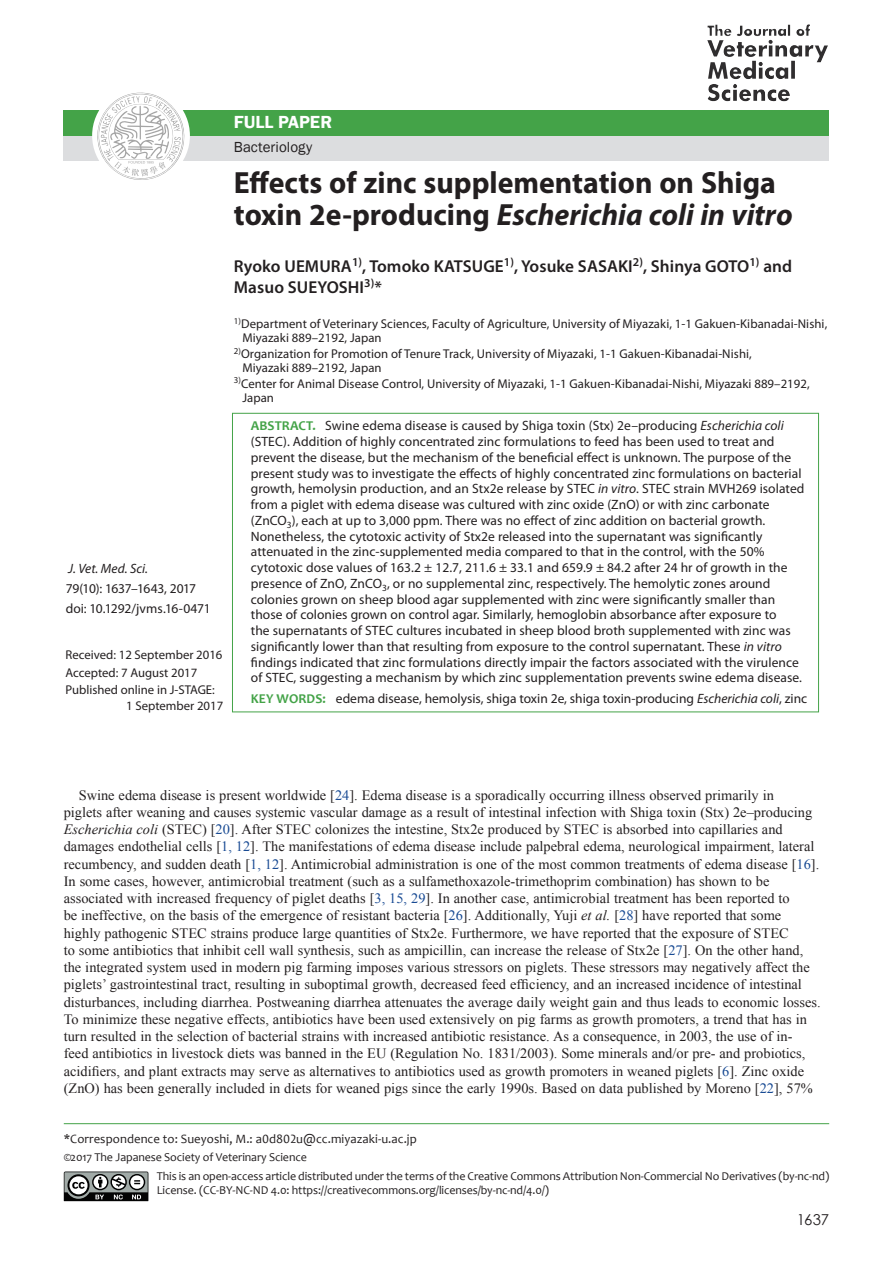
<style>
.page{position:relative;width:893px;height:1263px;background:#fff}
.page>*{position:absolute;margin:0;border:0;box-sizing:border-box;transform-origin:0 0}
.t1{font:700 30.75px/32.2px "Myriad Pro";color:#231f20}
.t2{font:600 18px "Franklin Gothic";color:#fff}
.t3{font:600 17.25px/21px "Myriad Pro";letter-spacing:.005em;color:#231f20}
.t4{font:15px "Franklin Gothic";color:#231f20}
.t5{font:15px "Century Gothic";color:#231f20}
.t6{font:14.25px/17.2px "Times New Roman";color:#231f20}
.t7{font:13.5px/15.8px "Myriad Pro";letter-spacing:.005em;color:#231f20}
.t8{font:13.5px/20px "Myriad Pro";letter-spacing:-.02em;color:#231f20}
.t9{font:italic 13.5px "Myriad Pro";color:#231f20}
.t10{font:12.75px/14.2px "Myriad Pro";letter-spacing:.005em;color:#231f20}
.t11{font:12.75px "Candara";letter-spacing:.005em;color:#231f20}
.t12{font:12px/20px "Candara";letter-spacing:-.01em;color:#231f20}
.s1{font-style:italic}
.s2{font-family:"Candara";font-weight:700;color:#44a348}
.s3{color:#184a93}
</style>
<div class="page">
<hr style="left:64px;top:1123px;width:765px;height:1px;background:#44a348">
<div style="left:64px;top:136px;width:765px;height:25px;background:#dcdddf"></div>
<div style="left:64px;top:111px;width:765px;height:25px;background:#44a348"></div>
<div style="left:92px;top:87px;width:98px;height:97px;background:#fff;border-radius:50%"></div>
<svg style="left:94px;top:92px;width:93px;height:88px"></svg>
<img style="left:707px;top:24px;width:106px;height:33px">
<div style="left:232px;top:413px;width:587px;height:299px;border:1px solid #44a348"></div>
<svg style="left:64px;top:1171px;width:84px;height:30px"></svg>
<p class="t9" style="left:68px;top:560px;width:81px">J. Vet. Med. Sci.</p>
<p class="t8" style="left:66px;top:578px;width:146px">79(10): 1637–1643, 2017 doi: 10.1292/jvms.16-0471</p>
<p class="t10" style="left:66px;top:645px;width:158px;line-height:17.9px">Received: 12 September 2016<br>Accepted: 7 August 2017<br>Published online in J-STAGE:</p>
<p class="t10" style="left:126px;top:699px;width:99px">1 September 2017</p>
<p class="t2" style="left:234px;top:111px;width:100px">FULL PAPER</p>
<p class="t4" style="left:234px;top:138px;width:80px">Bacteriology</p>
<h1 class="t1" style="left:234px;top:165px;width:560px">Effects of zinc supplementation on Shiga toxin 2e-producing <span class="s1">Escherichia coli in vitro</span></h1>
<p class="t3" style="left:234px;top:255px;width:560px">Ryoko UEMURA<sup>1)</sup>, Tomoko KATSUGE<sup>1)</sup>, Yosuke SASAKI<sup>2)</sup>, Shinya GOTO<sup>1)</sup> and<br>Masuo SUEYOSHI<sup>3)</sup>*</p>
<p class="t10" style="left:242px;top:316px;width:586px;text-indent:-9px"><sup>1)</sup>Department of Veterinary Sciences, Faculty of Agriculture, University of Miyazaki, 1-1 Gakuen-Kibanadai-Nishi,<br>Miyazaki 889–2192, Japan</p>
<p class="t10" style="left:242px;top:346px;width:511px;text-indent:-9px"><sup>2)</sup>Organization for Promotion of Tenure Track, University of Miyazaki, 1-1 Gakuen-Kibanadai-Nishi,<br>Miyazaki 889–2192, Japan</p>
<p class="t10" style="left:242px;top:376px;width:569px;text-indent:-9px"><sup>3)</sup>Center for Animal Disease Control, University of Miyazaki, 1-1 Gakuen-Kibanadai-Nishi, Miyazaki 889–2192,<br>Japan</p>
<p class="t7" style="left:251px;top:418px;width:555px"><span class="s2">ABSTRACT.</span> Swine edema disease is caused by Shiga toxin (Stx) 2e–producing <span class="s1">Escherichia coli </span>(STEC). Addition of highly concentrated zinc formulations to feed has been used to treat and prevent the disease, but the mechanism of the beneficial effect is unknown. The purpose of the present study was to investigate the effects of highly concentrated zinc formulations on bacterial growth, hemolysin production, and an Stx2e release by STEC <span class="s1">in vitro</span>. STEC strain MVH269 isolated from a piglet with edema disease was cultured with zinc oxide (ZnO) or with zinc carbonate (ZnCO<sub>3</sub>), each at up to 3,000 ppm. There was no effect of zinc addition on bacterial growth.<br>Nonetheless, the cytotoxic activity of Stx2e released into the supernatant was significantly attenuated in the zinc-supplemented media compared to that in the control, with the 50% cytotoxic dose values of 163.2 ± 12.7, 211.6 ± 33.1 and 659.9 ± 84.2 after 24 hr of growth in the presence of ZnO, ZnCO<sub>3</sub>, or no supplemental zinc, respectively. The hemolytic zones around colonies grown on sheep blood agar supplemented with zinc were significantly smaller than those of colonies grown on control agar. Similarly, hemoglobin absorbance after exposure to<br>the supernatants of STEC cultures incubated in sheep blood broth supplemented with zinc was significantly lower than that resulting from exposure to the control supernatant. These <span class="s1">in vitro </span>findings indicated that zinc formulations directly impair the factors associated with the virulence of STEC, suggesting a mechanism by which zinc supplementation prevents swine edema disease.</p>
<p class="t7" style="left:251px;top:691px;width:558px"><span class="s2">KEY WORDS:</span> edema disease, hemolysis, shiga toxin 2e, shiga toxin-producing <span class="s1">Escherichia coli</span>, zinc</p>
<p class="t6" style="left:64px;top:786px;width:758px;text-indent:15px">Swine edema disease is present worldwide [<span class="s3">24</span>]. Edema disease is a sporadically occurring illness observed primarily in<br>piglets after weaning and causes systemic vascular damage as a result of intestinal infection with Shiga toxin (Stx) 2e–producing <span class="s1">Escherichia coli</span> (STEC) [<span class="s3">20</span>]. After STEC colonizes the intestine, Stx2e produced by STEC is absorbed into capillaries and damages endothelial cells [<span class="s3">1, 12</span>]. The manifestations of edema disease include palpebral edema, neurological impairment, lateral recumbency, and sudden death [<span class="s3">1, 12</span>]. Antimicrobial administration is one of the most common treatments of edema disease [<span class="s3">16</span>].<br>In some cases, however, antimicrobial treatment (such as a sulfamethoxazole-trimethoprim combination) has shown to be associated with increased frequency of piglet deaths [<span class="s3">3, 15, 29</span>]. In another case, antimicrobial treatment has been reported to<br>be ineffective, on the basis of the emergence of resistant bacteria [<span class="s3">26</span>]. Additionally, Yuji <span class="s1">et al.</span> [<span class="s3">28</span>] have reported that some highly pathogenic STEC strains produce large quantities of Stx2e. Furthermore, we have reported that the exposure of STEC<br>to some antibiotics that inhibit cell wall synthesis, such as ampicillin, can increase the release of Stx2e [<span class="s3">27</span>]. On the other hand, the integrated system used in modern pig farming imposes various stressors on piglets. These stressors may negatively affect the piglets’ gastrointestinal tract, resulting in suboptimal growth, decreased feed efficiency, and an increased incidence of intestinal disturbances, including diarrhea. Postweaning diarrhea attenuates the average daily weight gain and thus leads to economic losses.<br>To minimize these negative effects, antibiotics have been used extensively on pig farms as growth promoters, a trend that has in turn resulted in the selection of bacterial strains with increased antibiotic resistance. As a consequence, in 2003, the use of in&shy;feed antibiotics in livestock diets was banned in the EU (Regulation No. 1831/2003). Some minerals and/or pre- and probiotics, acidifiers, and plant extracts may serve as alternatives to antibiotics used as growth promoters in weaned piglets [<span class="s3">6</span>]. Zinc oxide (ZnO) has been generally included in diets for weaned pigs since the early 1990s. Based on data published by Moreno [<span class="s3">22</span>], 57%</p>
<p class="t11" style="left:64px;top:1130px;width:355px">*Correspondence to: Sueyoshi, M.: a0d802u@cc.miyazaki-u.ac.jp</p>
<p class="t12" style="left:157px;top:1146px;width:674px;text-indent:-93px">©2017 The Japanese Society of Veterinary Science<br>This is an open-access article distributed under the terms of the Creative Commons Attribution Non-Commercial No Derivatives (by-nc-nd)</p>
<p class="t12" style="left:157px;top:1180px;width:394px">License. (CC-BY-NC-ND 4.0: https://creativecommons.org/licenses/by-nc-nd/4.0/)</p>
<p class="t5" style="left:797px;top:1209px;width:34px">1637</p>
</div>
